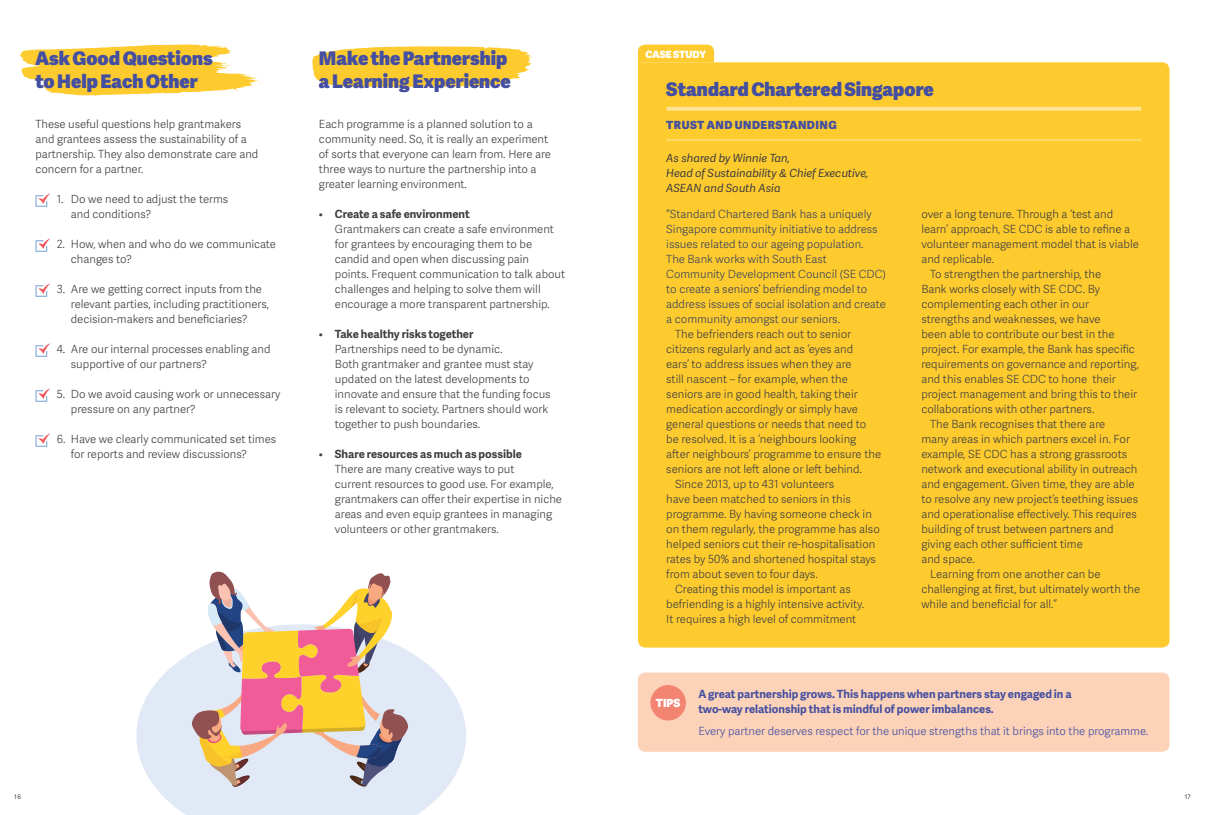
<style>
.page{position:relative;width:1205px;height:815px;background:#fff}
.page>*{position:absolute;margin:0;border:0;box-sizing:border-box;transform-origin:0 0}
.t1{font:800 18.75px/22.5px "Adelle Sans";color:#444fa1}
.t2{font:300 11.25px/15px "Adelle Sans";color:#3e3e3f}
.t3{font:300 11.25px/15px "Adelle Sans";color:#3b4459}
.t4{font:700 11.25px/15px "Adelle Sans";color:#444fa1}
.t5{font:300 11.25px "Adelle Sans";color:#444fa1}
.t6{font:700 11.25px "Adelle Sans";color:#3e3e3f}
.t7{font:italic 11.25px/15px "Adelle Sans";color:#3e3e3f}
.t8{font:800 11.25px "Adelle Sans";letter-spacing:.04em;color:#444fa1}
.t9{font:800 11.25px "Adelle Sans";color:#fff}
.t10{font:800 10px "Adelle Sans";color:#fff}
.t11{font:6.25px "Adelle Sans";color:#3e3e3f}
</style>
<div class="page">
<svg style="left:638px;top:45px;width:76px;height:17px"></svg>
<div style="left:638px;top:62px;width:531px;height:586px;background:#fecb2f"></div>
<svg style="left:666px;top:107px;width:475px;height:4px;background:#fee18c"></svg>
<hr style="left:666px;top:139px;width:475px;height:2px;background:#fff">
<svg style="left:136px;top:651px;width:330px;height:164px;fill:#e1e9f6"></svg>
<svg style="left:20px;top:45px;width:245px;height:51px"></svg>
<svg style="left:312px;top:46px;width:220px;height:41px;background:#fed149"></svg>
<svg style="left:35px;top:193px;width:15px;height:14px"></svg>
<svg style="left:35px;top:238px;width:15px;height:14px"></svg>
<svg style="left:35px;top:283px;width:15px;height:14px"></svg>
<svg style="left:35px;top:343px;width:15px;height:14px"></svg>
<svg style="left:35px;top:388px;width:15px;height:14px"></svg>
<svg style="left:35px;top:433px;width:15px;height:14px"></svg>
<div style="left:638px;top:673px;width:531px;height:79px;background:#fcd2b8;border-radius:7px"></div>
<div style="left:650px;top:685px;width:36px;height:35px;background:#f48472;border-radius:50%"></div>
<svg style="left:192px;top:572px;width:216px;height:216px"></svg>
<h1 class="t1" style="left:35px;top:47px;width:179px">Ask Good Questions to Help Each Other</h1>
<h1 class="t1" style="left:319px;top:47px;width:193px">Make the Partnership a Learning Experience</h1>
<p class="t10" style="left:645px;top:47px;width:62px">CASE STUDY</p>
<h1 class="t1" style="left:666px;top:78px;width:269px">Standard Chartered Singapore</h1>
<p class="t2" style="left:35px;top:116px;width:224px">These useful questions help grantmakers and grantees assess the sustainability of a partnership. They also demonstrate care and concern for a partner.</p>
<p class="t2" style="left:71px;top:191px;width:159px;text-indent:-14px">1. Do we need to adjust the terms and conditions?</p>
<p class="t2" style="left:71px;top:236px;width:207px;text-indent:-14px">2. How, when and who do we communicate changes to?</p>
<p class="t2" style="left:71px;top:281px;width:200px;text-indent:-14px">3. Are we getting correct inputs from the relevant parties, including practitioners, decision-makers and beneficiaries?</p>
<p class="t2" style="left:71px;top:341px;width:201px;text-indent:-14px">4. Are our internal processes enabling and supportive of our partners?</p>
<p class="t2" style="left:71px;top:386px;width:211px;text-indent:-14px">5. Do we avoid causing work or unnecessary pressure on any partner?</p>
<p class="t2" style="left:71px;top:431px;width:207px;text-indent:-14px">6. Have we clearly communicated set times for reports and review discussions?</p>
<p class="t2" style="left:319px;top:116px;width:215px">Each programme is a planned solution to a</p>
<p class="t8" style="left:666px;top:117px;width:172px">TRUST AND UNDERSTANDING</p>
<p class="t2" style="left:319px;top:131px;width:234px">community need. So, it is really an experiment of sorts that everyone can learn from. Here are three ways to nurture the partnership into a greater learning environment.</p>
<p class="t6" style="left:335px;top:206px;width:136px">Create a safe environment</p>
<p class="t2" style="left:335px;top:221px;width:232px">Grantmakers can create a safe environment for grantees by encouraging them to be candid and open when discussing pain points. Frequent communication to talk about challenges and helping to solve them will encourage a more transparent partnership.</p>
<p class="t6" style="left:335px;top:326px;width:140px">Take healthy risks together</p>
<p class="t2" style="left:335px;top:341px;width:217px">Partnerships need to be dynamic.<br>Both grantmaker and grantee must stay updated on the latest developments to innovate and ensure that the funding focus is relevant to society. Partners should work together to push boundaries.</p>
<p class="t6" style="left:335px;top:446px;width:189px">Share resources as much as possible</p>
<p class="t2" style="left:335px;top:461px;width:229px">There are many creative ways to put<br>current resources to good use. For example, grantmakers can offer their expertise in niche areas and even equip grantees in managing volunteers or other grantmakers.</p>
<p class="t7" style="left:666px;top:150px;width:204px">As shared by Winnie Tan,<br>Head of Sustainability &amp; Chief Executive,<br>ASEAN and South Asia</p>
<p class="t3" style="left:666px;top:206px;width:221px">“Standard Chartered Bank has a uniquely Singapore community initiative to address issues related to our ageing population.<br>The Bank works with South East Community Development Council (SE CDC) to create a seniors’ befriending model to address issues of social isolation and create a community amongst our seniors.</p>
<p class="t2" style="left:675px;top:326px;width:177px">The befrienders reach out to senior</p>
<p class="t2" style="left:666px;top:341px;width:188px">citizens regularly and act as ‘eyes and</p>
<p class="t2" style="left:666px;top:356px;width:187px">ears’ to address issues when they are</p>
<p class="t2" style="left:666px;top:371px;width:183px">still nascent – for example, when the</p>
<p class="t2" style="left:666px;top:386px;width:193px">seniors are in good health, taking their</p>
<p class="t2" style="left:666px;top:401px;width:193px">medication accordingly or simply have</p>
<p class="t2" style="left:666px;top:416px;width:201px">general questions or needs that need to</p>
<p class="t2" style="left:666px;top:431px;width:192px">be resolved. It is a ‘neighbours looking</p>
<p class="t2" style="left:666px;top:446px;width:216px">after neighbours’ programme to ensure the</p>
<p class="t2" style="left:666px;top:461px;width:197px">seniors are not left alone or left behind.</p>
<p class="t2" style="left:675px;top:476px;width:161px">Since 2013, up to 431 volunteers</p>
<p class="t2" style="left:666px;top:491px;width:186px">have been matched to seniors in this</p>
<p class="t2" style="left:666px;top:506px;width:207px">programme. By having someone check in</p>
<p class="t2" style="left:666px;top:521px;width:215px">on them regularly, the programme has also</p>
<p class="t2" style="left:666px;top:536px;width:211px">helped seniors cut their re-hospitalisation</p>
<p class="t2" style="left:666px;top:551px;width:211px">rates by 50% and shortened hospital stays</p>
<p class="t2" style="left:666px;top:566px;width:153px">from about seven to four days.</p>
<p class="t2" style="left:675px;top:581px;width:177px">Creating this model is important as</p>
<p class="t2" style="left:666px;top:596px;width:199px">befriending is a highly intensive activity.</p>
<p class="t2" style="left:666px;top:611px;width:191px">It requires a high level of commitment</p>
<p class="t2" style="left:921px;top:206px;width:193px">over a long tenure. Through a ‘test and</p>
<p class="t2" style="left:921px;top:221px;width:210px">learn’ approach, SE CDC is able to refine a</p>
<p class="t2" style="left:921px;top:236px;width:219px">volunteer management model that is viable</p>
<p class="t2" style="left:921px;top:251px;width:74px">and replicable.</p>
<p class="t2" style="left:930px;top:266px;width:173px">To strengthen the partnership, the</p>
<p class="t2" style="left:921px;top:281px;width:180px">Bank works closely with SE CDC. By</p>
<p class="t2" style="left:921px;top:296px;width:169px">complementing each other in our</p>
<p class="t2" style="left:921px;top:311px;width:181px">strengths and weaknesses, we have</p>
<p class="t2" style="left:921px;top:326px;width:195px">been able to contribute our best in the</p>
<p class="t2" style="left:921px;top:341px;width:215px">project. For example, the Bank has specific</p>
<p class="t2" style="left:921px;top:356px;width:219px">requirements on governance and reporting,</p>
<p class="t2" style="left:921px;top:371px;width:196px">and this enables SE CDC to hone their</p>
<p class="t2" style="left:921px;top:386px;width:217px">project management and bring this to their</p>
<p class="t2" style="left:921px;top:401px;width:175px">collaborations with other partners.</p>
<p class="t2" style="left:930px;top:416px;width:177px">The Bank recognises that there are</p>
<p class="t2" style="left:921px;top:431px;width:210px">many areas in which partners excel in. For</p>
<p class="t2" style="left:921px;top:446px;width:207px">example, SE CDC has a strong grassroots</p>
<p class="t2" style="left:921px;top:461px;width:217px">network and executional ability in outreach</p>
<p class="t2" style="left:921px;top:476px;width:215px">and engagement. Given time, they are able</p>
<p class="t2" style="left:921px;top:491px;width:218px">to resolve any new project’s teething issues</p>
<p class="t2" style="left:921px;top:506px;width:217px">and operationalise effectively. This requires</p>
<p class="t2" style="left:921px;top:521px;width:194px">building of trust between partners and</p>
<p class="t2" style="left:921px;top:536px;width:163px">giving each other sufficient time</p>
<p class="t2" style="left:921px;top:551px;width:55px">and space.</p>
<p class="t2" style="left:930px;top:566px;width:172px">Learning from one another can be</p>
<p class="t2" style="left:921px;top:581px;width:220px">challenging at first, but ultimately worth the</p>
<p class="t2" style="left:921px;top:596px;width:137px">while and beneficial for all.”</p>
<p class="t9" style="left:656px;top:695px;width:26px">TIPS</p>
<p class="t4" style="left:698px;top:686px;width:375px">A great partnership grows. This happens when partners stay engaged in a two-way relationship that is mindful of power imbalances.</p>
<p class="t5" style="left:698px;top:723px;width:451px">Every partner deserves respect for the unique strengths that it brings into the programme.</p>
<p class="t11" style="left:14px;top:792px;width:8px">16</p>
<p class="t11" style="left:1184px;top:792px;width:8px">17</p>
</div>
